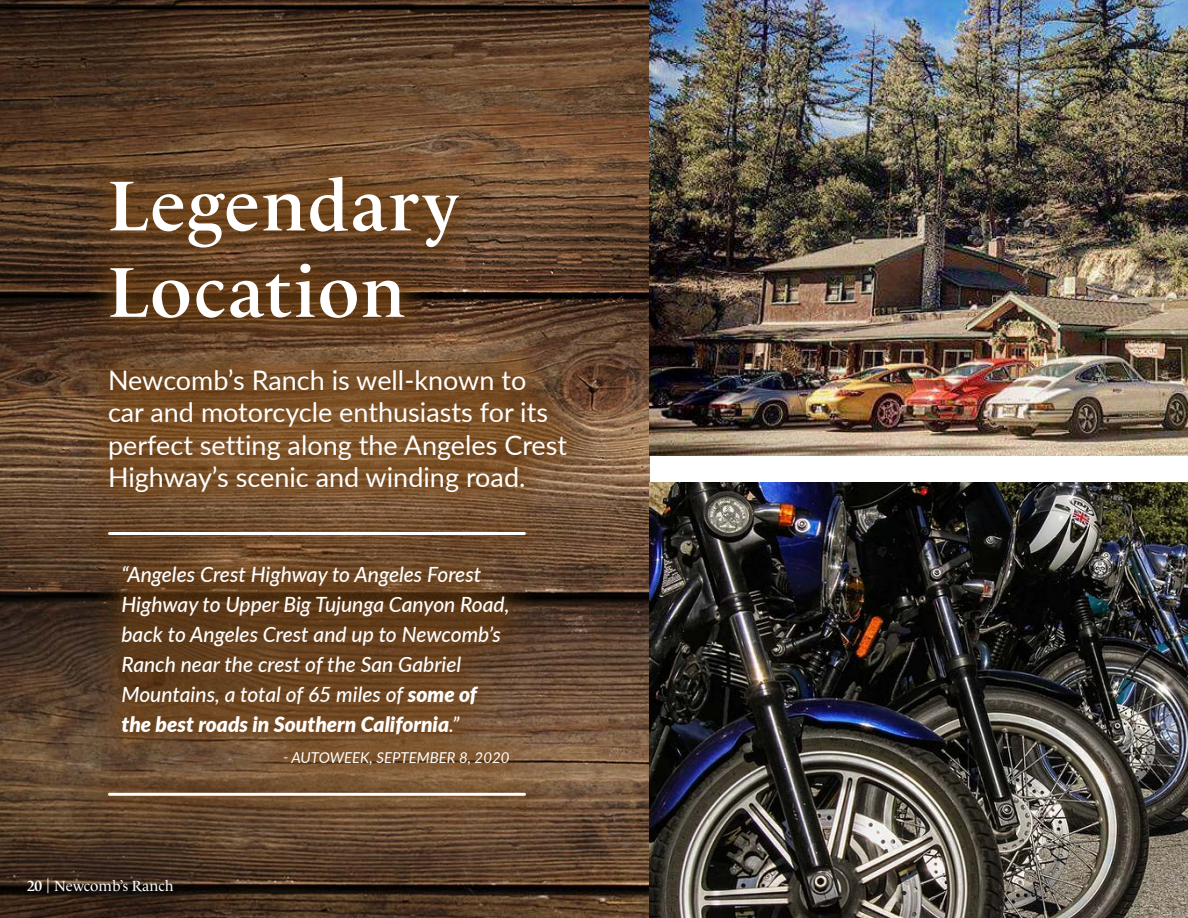
<style>
.page{position:relative;width:1188px;height:918px;background:#fff}
.page>*{position:absolute;margin:0;border:0;box-sizing:border-box;transform-origin:0 0}
.t1{font:600 72px/86.4px "Le Monde Livre Cla Std";letter-spacing:.025em;color:#fff}
.t2{font:27px/32.4px "Lato";color:#fff}
.t3{font:italic 500 21px/30px "Lato";color:#fff}
.t4{font:italic 15px "Lato";color:#fff}
.t5{font:15px "Le Monde Livre Cla Std";color:#fff}
.s1{font-weight:900}
.s2{font-weight:600}
</style>
<div class="page">
<img style="left:0;top:0;width:649px;height:918px">
<img style="left:649px;top:0;width:539px;height:456px">
<img style="left:649px;top:483px;width:539px;height:435px">
<div style="left:79px;top:147px;width:518px;height:375px;background:#704214;opacity:.76"></div>
<div style="left:92px;top:536px;width:447px;height:258px;background:#704214;opacity:.75"></div>
<div style="left:79px;top:502px;width:476px;height:63px;background:#704214;opacity:.75"></div>
<hr style="left:109px;top:532px;width:415px;height:3px;background:#fff">
<div style="left:79px;top:763px;width:476px;height:63px;background:#704214;opacity:.75"></div>
<hr style="left:110px;top:793px;width:414px;height:3px;background:#fff">
<h1 class="t1" style="left:108px;top:163px;width:353px">Legendary<br>Location</h1>
<p class="t2" style="left:108px;top:363px;width:461px">Newcomb’s Ranch is well-known to car and motorcycle enthusiasts for its perfect setting along the Angeles Crest Highway’s scenic and winding road.</p>
<p class="t3" style="left:122px;top:558px;width:389px">“Angeles Crest Highway to Angeles Forest Highway to Upper Big Tujunga Canyon Road, back to Angeles Crest and up to Newcomb’s Ranch near the crest of the San Gabriel Mountains, a total of 65 miles of <span class="s1">some of the best roads in Southern California</span>.”</p>
<p class="t4" style="left:283px;top:747px;width:228px">- AUTOWEEK, SEPTEMBER 8, 2020</p>
<p class="t5" style="left:27px;top:877px;width:148px"><span class="s2">20</span> | Newcomb’s Ranch</p>
</div>
